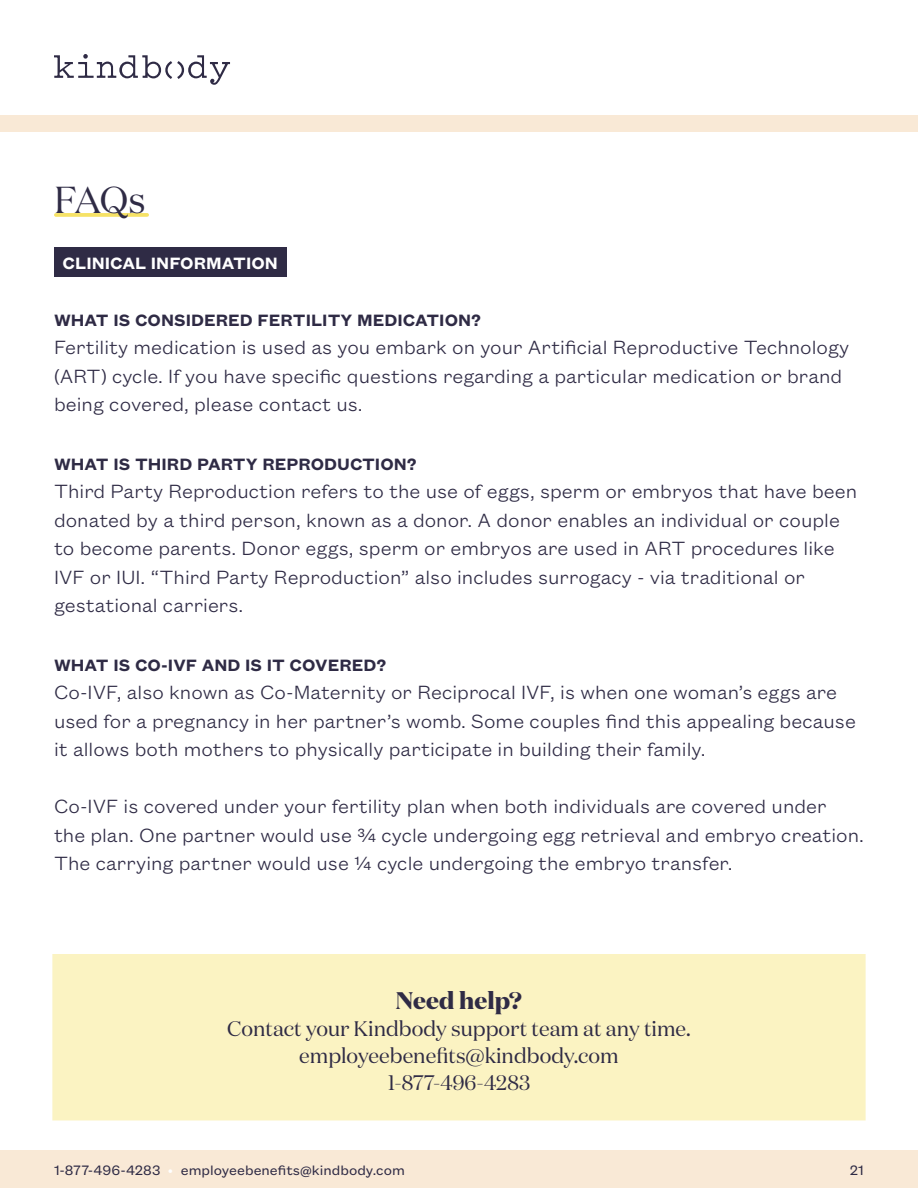
<style>
.page{position:relative;width:918px;height:1188px;background:#fff}
.page>*{position:absolute;margin:0;border:0;box-sizing:border-box;transform-origin:0 0}
.t1{font:37.5px "Domaine Display";color:#2f2b45}
.t2{font:700 24px "Domaine Display";color:#2f2b45}
.t3{font:300 21px/28.5px "Founders Grotesk Text";color:#2f2b45}
.t4{font:21px "Domaine Display";color:#2f2b45}
.t5{font:600 18px "Founders Grotesk Text";color:#2f2b45}
.t6{font:600 18px "Founders Grotesk Text";color:#fff}
.t7{font:15px "Founders Grotesk Text";color:#2f2b45}
.s1{color:#fff}
</style>
<div class="page">
<div style="left:54px;top:247px;width:233px;height:30px;background:#2f2b45"></div>
<svg style="left:56px;top:213px;width:91px;height:4px"></svg>
<div style="left:0;top:1150px;width:918px;height:38px;background:#f9e9d6"></div>
<svg style="left:54px;top:54px;width:176px;height:31px"></svg>
<div style="left:0;top:115px;width:918px;height:16px;background:#f9e9d6"></div>
<div style="left:52px;top:954px;width:814px;height:166px;background:#fbf3c2"></div>
<p class="t1" style="left:54px;top:177px;width:93px">FAQs</p>
<p class="t6" style="left:63px;top:251px;width:217px">CLINICAL INFORMATION</p>
<p class="t5" style="left:54px;top:308px;width:429px">WHAT IS CONSIDERED FERTILITY MEDICATION?</p>
<p class="t3" style="left:54px;top:332px;width:797px">Fertility medication is used as you embark on your Artificial Reproductive Technology (ART) cycle. If you have specific questions regarding a particular medication or brand being covered, please contact us.</p>
<p class="t5" style="left:54px;top:452px;width:364px">WHAT IS THIRD PARTY REPRODUCTION?</p>
<p class="t3" style="left:54px;top:476px;width:805px">Third Party Reproduction refers to the use of eggs, sperm or embryos that have been donated by a third person, known as a donor. A donor enables an individual or couple to become parents. Donor eggs, sperm or embryos are used in ART procedures like IVF or IUI. “Third Party Reproduction” also includes surrogacy - via traditional or</p>
<p class="t3" style="left:54px;top:590px;width:191px">gestational carriers.</p>
<p class="t5" style="left:54px;top:653px;width:334px">WHAT IS CO-IVF AND IS IT COVERED?</p>
<p class="t3" style="left:54px;top:677px;width:784px">Co-IVF, also known as Co-Maternity or Reciprocal IVF, is when one woman’s eggs are</p>
<p class="t3" style="left:54px;top:705px;width:803px">used for a pregnancy in her partner’s womb. Some couples find this appealing because</p>
<p class="t3" style="left:54px;top:734px;width:653px">it allows both mothers to physically participate in building their family.</p>
<p class="t3" style="left:54px;top:791px;width:774px">Co-IVF is covered under your fertility plan when both individuals are covered under</p>
<p class="t3" style="left:54px;top:819px;width:812px">the plan. One partner would use ¾ cycle undergoing egg retrieval and embryo creation.<br>The carrying partner would use ¼ cycle undergoing the embryo transfer.</p>
<p class="t2" style="left:396px;top:985px;width:128px">Need help?</p>
<p class="t4" style="left:227px;top:1016px;width:465px">Contact your Kindbody support team at any time.</p>
<p class="t4" style="left:299px;top:1043px;width:321px">employeebenefits@kindbody.com</p>
<p class="t4" style="left:388px;top:1070px;width:144px">1-877-496-4283</p>
<p class="t7" style="left:54px;top:1160px;width:352px">1-877-496-4283 <span class="s1">•</span> employeebenefits@kindbody.com</p>
<p class="t7" style="left:850px;top:1160px;width:16px">21</p>
</div>
